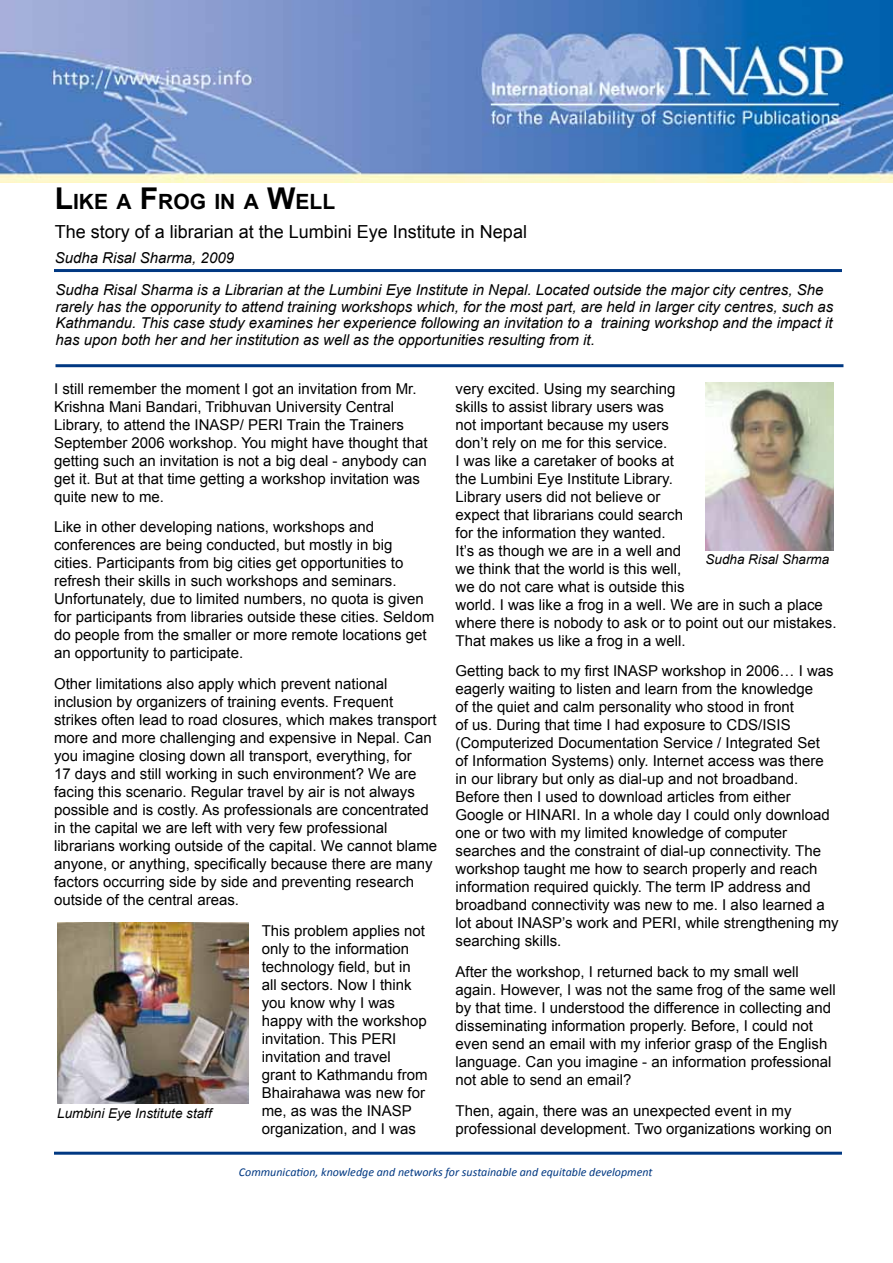
<style>
.page{position:relative;width:893px;height:1263px;background:#fff}
.page>*{position:absolute;margin:0;border:0;box-sizing:border-box;transform-origin:0 0}
.t1{font:700 21px "Arial";color:#000}
.t2{font:18px "Arial";color:#000}
.t3{font:15px/18px "Arial";color:#000}
.t4{font:italic 15px/16.5px "Arial";color:#000}
.t5{font:italic 13.5px "Arial";color:#000}
.t6{font:italic 12px "Calibri";color:#003882}
.s1{font-size:30px}
</style>
<div class="page">
<hr style="left:56px;top:1152px;width:784px;height:3px;background:#003882">
<hr style="left:56px;top:269px;width:784px;height:3px;background:#003882">
<hr style="left:57px;top:364px;width:785px;height:3px;background:#003882">
<img style="left:0;top:0;width:893px;height:182px">
<img style="left:705px;top:383px;width:129px;height:168px">
<img style="left:57px;top:922px;width:192px;height:182px">
<h1 class="t1" style="left:55px;top:187px;width:268px"><span class="s1">L</span>IKE A <span class="s1">F</span>ROG IN A <span class="s1">W</span>ELL</h1>
<p class="t2" style="left:55px;top:220px;width:474px">The story of a librarian at the Lumbini Eye Institute in Nepal</p>
<p class="t4" style="left:55px;top:250px;width:181px">Sudha Risal Sharma, 2009</p>
<p class="t4" style="left:56px;top:282px;width:779px">Sudha Risal Sharma is a Librarian at the Lumbini Eye Institute in Nepal. Located outside the major city centres, She rarely has the opporunity to attend training workshops which, for the most part, are held in larger city centres, such as Kathmandu. This case study examines her experience following an invitation to a training workshop and the impact it has upon both her and her institution as well as the opportunities resulting from it.</p>
<p class="t3" style="left:54px;top:379px;width:375px">I still remember the moment I got an invitation from Mr.<br>Krishna Mani Bandari, Tribhuvan University Central Library, to attend the INASP/ PERI Train the Trainers September 2006 workshop. You might have thought that getting such an invitation is not a big deal - anybody can get it. But at that time getting a workshop invitation was quite new to me.</p>
<p class="t3" style="left:54px;top:518px;width:382px">Like in other developing nations, workshops and conferences are being conducted, but mostly in big cities. Participants from big cities get opportunities to refresh their skills in such workshops and seminars.<br>Unfortunately, due to limited numbers, no quota is given for participants from libraries outside these cities. Seldom do people from the smaller or more remote locations get an opportunity to participate.</p>
<p class="t3" style="left:54px;top:675px;width:385px">Other limitations also apply which prevent national inclusion by organizers of training events. Frequent strikes often lead to road closures, which makes transport more and more challenging and expensive in Nepal. Can you imagine closing down all transport, everything, for<br>17 days and still working in such environment? We are facing this scenario. Regular travel by air is not always possible and is costly. As professionals are concentrated in the capital we are left with very few professional librarians working outside of the capital. We cannot blame anyone, or anything, specifically because there are many factors occurring side by side and preventing research outside of the central areas.</p>
<p class="t3" style="left:262px;top:922px;width:167px">This problem applies not only to the information technology field, but in all sectors. Now I think you know why I was happy with the workshop invitation. This PERI invitation and travel grant to Kathmandu from<br>Bhairahawa was new for me, as was the INASP organization, and I was</p>
<p class="t5" style="left:57px;top:1104px;width:156px">Lumbini Eye Institute staff</p>
<p class="t3" style="left:455px;top:379px;width:383px">very excited. Using my searching<br>skills to assist library users was<br>not important because my users<br>don’t rely on me for this service.<br>I was like a caretaker of books at<br>the Lumbini Eye Institute Library.<br>Library users did not believe or<br>expect that librarians could search<br>for the information they wanted.<br>It’s as though we are in a well and<br>we think that the world is this well,<br>we do not care what is outside this<br>world. I was like a frog in a well. We are in such a place where there is nobody to ask or to point out our mistakes.<br>That makes us like a frog in a well.</p>
<p class="t3" style="left:455px;top:662px;width:385px">Getting back to my first INASP workshop in 2006… I was eagerly waiting to listen and learn from the knowledge<br>of the quiet and calm personality who stood in front<br>of us. During that time I had exposure to CDS/ISIS (Computerized Documentation Service / Integrated Set<br>of Information Systems) only. Internet access was there in our library but only as dial-up and not broadband.<br>Before then I used to download articles from either Google or HINARI. In a whole day I could only download one or two with my limited knowledge of computer searches and the constraint of dial-up connectivity. The workshop taught me how to search properly and reach information required quickly. The term IP address and broadband connectivity was new to me. I also learned a lot about INASP’s work and PERI, while strengthening my searching skills.</p>
<p class="t3" style="left:455px;top:963px;width:382px">After the workshop, I returned back to my small well again. However, I was not the same frog of the same well by that time. I understood the difference in collecting and disseminating information properly. Before, I could not even send an email with my inferior grasp of the English language. Can you imagine - an information professional not able to send an email?</p>
<p class="t3" style="left:455px;top:1102px;width:378px">Then, again, there was an unexpected event in my professional development. Two organizations working on</p>
<p class="t5" style="left:705px;top:550px;width:125px">Sudha Risal Sharma</p>
<p class="t6" style="left:239px;top:1164px;width:415px">Communication, knowledge and networks for sustainable and equitable development</p>
</div>
